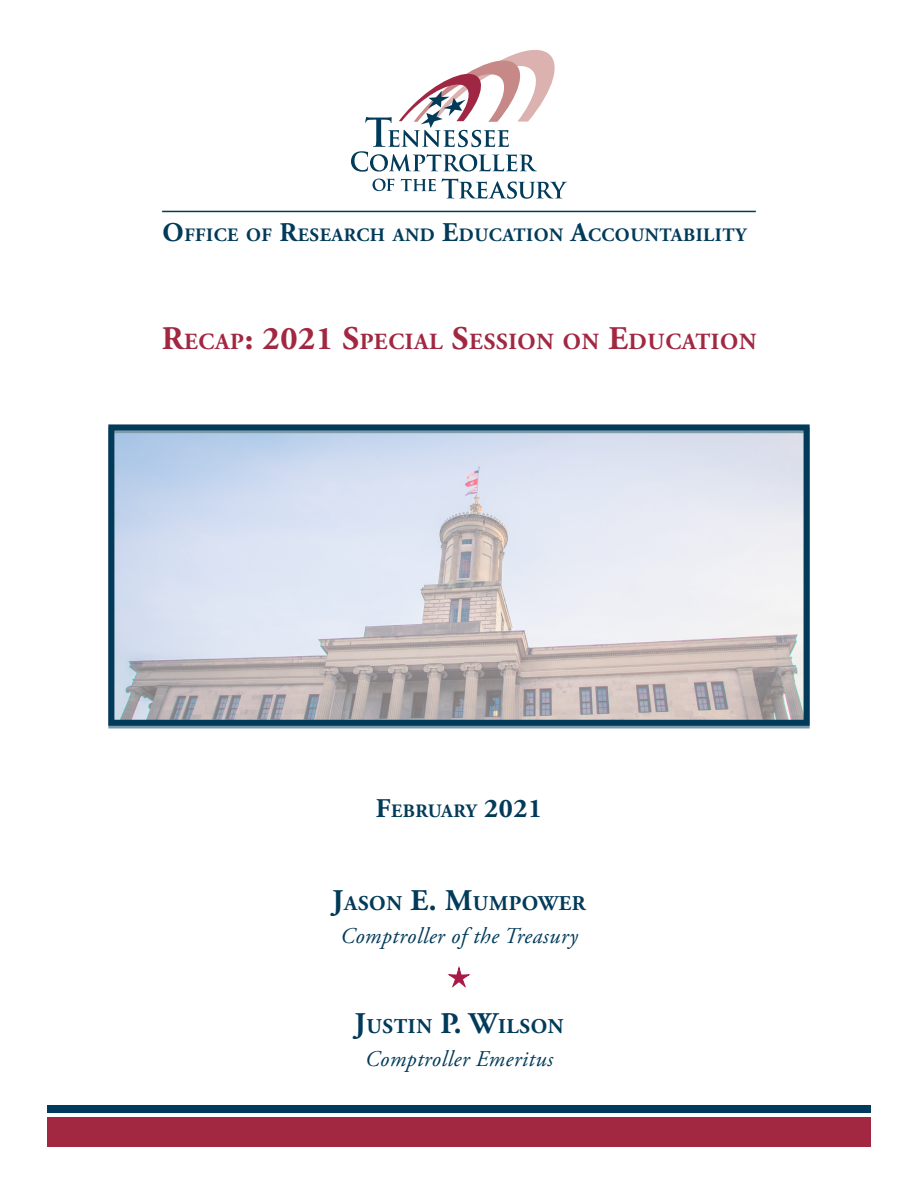
<style>
.page{position:relative;width:918px;height:1188px;background:#fff}
.page>*{position:absolute;margin:0;border:0;box-sizing:border-box;transform-origin:0 0}
.t1{font:700 23.1px "Adobe Garamond Pro";letter-spacing:.03em;color:#a22842}
.t2{font:italic 22.5px "Adobe Garamond Pro";letter-spacing:.02em;color:#023b5a}
.t3{font:700 21px "Adobe Garamond Pro";letter-spacing:.03em;color:#023b5a}
.t4{font:700 18.9px "Adobe Garamond Pro";letter-spacing:.03em;color:#023b5a}
.s1{font-size:27px}
.s2{font-size:33px}
.s3{font-size:30px}
</style>
<div class="page">
<svg style="left:442px;top:178px;width:125px;height:21px"></svg>
<svg style="left:401px;top:179px;width:35px;height:12px"></svg>
<svg style="left:373px;top:179px;width:21px;height:12px"></svg>
<svg style="left:351px;top:50px;width:204px;height:122px"></svg>
<hr style="left:162px;top:211px;width:594px;height:1px;background:#023b5a">
<img style="left:115px;top:434px;width:688px;height:285px">
<div style="left:47px;top:1118px;width:824px;height:29px;background:#a22842"></div>
<div style="left:47px;top:1105px;width:824px;height:7px;background:#003a5d"></div>
<div style="left:108px;top:424px;width:702px;height:302px;border:6px solid #023b5a"></div>
<svg style="left:449px;top:967px;width:20px;height:20px"></svg>
<p class="t4" style="left:163px;top:225px;width:585px"><span class="s1">O</span>FFICE OF <span class="s1">R</span>ESEARCH AND <span class="s1">E</span>DUCATION <span class="s1">A</span>CCOUNTABILITY</p>
<p class="t1" style="left:162px;top:328px;width:596px"><span class="s2">R</span>ECAP<span class="s2">: 2021 S</span>PECIAL <span class="s2">S</span>ESSION ON <span class="s2">E</span>DUCATION</p>
<p class="t4" style="left:376px;top:800px;width:168px"><span class="s1">F</span>EBRUARY <span class="s1">2021</span></p>
<p class="t3" style="left:332px;top:891px;width:255px"><span class="s3">J</span>ASON <span class="s3">E. M</span>UMPOWER</p>
<p class="t2" style="left:340px;top:923px;width:239px">Comptroller of the Treasury</p>
<p class="t3" style="left:354px;top:1014px;width:211px"><span class="s3">J</span>USTIN <span class="s3">P. W</span>ILSON</p>
<p class="t2" style="left:365px;top:1045px;width:189px">Comptroller Emeritus</p>
</div>
